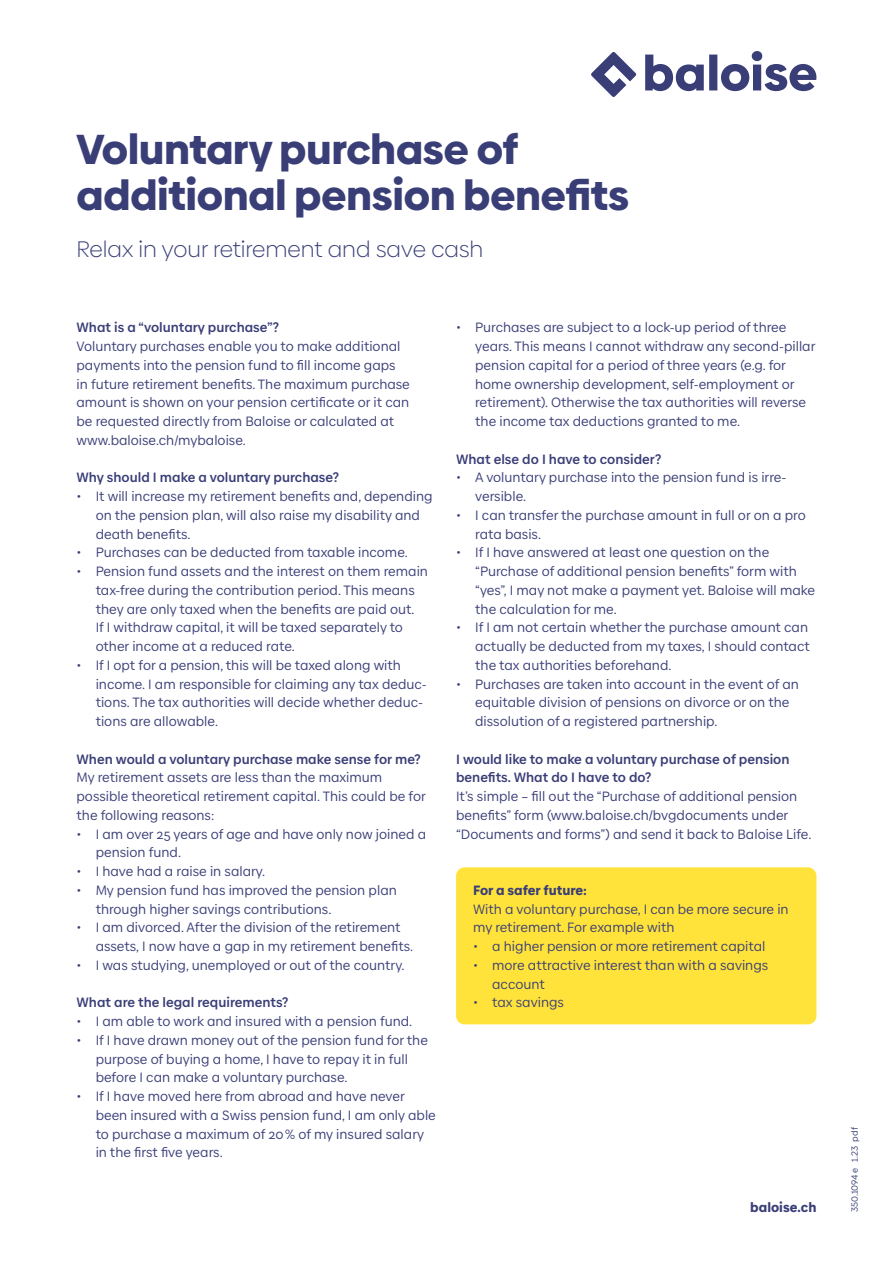
<style>
.page{position:relative;width:893px;height:1263px;background:#fff}
.page>*{position:absolute;margin:0;border:0;box-sizing:border-box;transform-origin:0 0}
.t1{font:900 42px/46.5px "Baloise Create Headline";color:#3a3e77}
.t2{font:300 22.5px "Baloise Create Headline";color:#3a3e77}
.t3{font:13.5px/18.8px "Baloise Create Text";color:#3a3e77}
.t4{font:700 13.5px/18.8px "Baloise Create Text";color:#3a3e77}
.t5{font:900 13.5px "Baloise Create Text";color:#3a3e77}
.t6{font:9px "Baloise Create Text";color:#3a3e77}
</style>
<div class="page">
<div style="left:456px;top:867px;width:360px;height:157px;background:#ffe33b;border-radius:9px"></div>
<svg style="left:591px;top:51px;width:225px;height:46px"></svg>
<h1 class="t1" style="left:77px;top:122px;width:554px">Voluntary purchase of additional pension benefits</h1>
<h2 class="t2" style="left:77px;top:235px;width:408px">Relax in your retirement and save cash</h2>
<p class="t4" style="left:77px;top:318px;width:204px">What is a “voluntary purchase”?</p>
<p class="t3" style="left:77px;top:337px;width:335px">Voluntary purchases enable you to make additional payments into the pension fund to fill income gaps in future retirement benefits. The maximum purchase amount is shown on your pension certificate or it can be requested directly from Baloise or calculated at www.baloise.ch/mybaloise.</p>
<p class="t4" style="left:77px;top:468px;width:264px">Why should I make a voluntary purchase?</p>
<p class="t3" style="left:96px;top:487px;width:338px;text-indent:-19px">• It will increase my retirement benefits and, depending on the pension plan, will also raise my disability and death benefits.</p>
<p class="t3" style="left:77px;top:543px;width:333px">• Purchases can be deducted from taxable income.</p>
<p class="t3" style="left:96px;top:562px;width:334px;text-indent:-19px">• Pension fund assets and the interest on them remain tax-free during the contribution period. This means they are only taxed when the benefits are paid out.<br>If I withdraw capital, it will be taxed separately to other income at a reduced rate.</p>
<p class="t3" style="left:96px;top:656px;width:333px;text-indent:-19px">• If I opt for a pension, this will be taxed along with income. I am responsible for claiming any tax deduc&shy;tions. The tax authorities will decide whether deduc&shy;tions are allowable.</p>
<p class="t4" style="left:77px;top:749px;width:346px">When would a voluntary purchase make sense for me?</p>
<p class="t3" style="left:77px;top:768px;width:351px">My retirement assets are less than the maximum possible theoretical retirement capital. This could be for the following reasons:</p>
<p class="t3" style="left:96px;top:824px;width:332px;text-indent:-19px">• I am over 25 years of age and have only now joined a pension fund.</p>
<p class="t3" style="left:77px;top:862px;width:190px">• I have had a raise in salary.</p>
<p class="t3" style="left:96px;top:881px;width:303px;text-indent:-19px">• My pension fund has improved the pension plan through higher savings contributions.</p>
<p class="t3" style="left:96px;top:918px;width:319px;text-indent:-19px">• I am divorced. After the division of the retirement assets, I now have a gap in my retirement benefits.</p>
<p class="t3" style="left:77px;top:956px;width:330px">• I was studying, unemployed or out of the country.</p>
<p class="t4" style="left:77px;top:993px;width:213px">What are the legal requirements?</p>
<p class="t3" style="left:77px;top:1012px;width:337px">• I am able to work and insured with a pension fund.</p>
<p class="t3" style="left:96px;top:1031px;width:334px;text-indent:-19px">• If I have drawn money out of the pension fund for the purpose of buying a home, I have to repay it in full before I can make a voluntary purchase.</p>
<p class="t3" style="left:96px;top:1087px;width:342px;text-indent:-19px">• If I have moved here from abroad and have never been insured with a Swiss pension fund, I am only able to purchase a maximum of 20% of my insured salary in the first five years.</p>
<p class="t3" style="left:475px;top:318px;width:342px;text-indent:-19px">• Purchases are subject to a lock-up period of three years. This means I cannot withdraw any second-pillar pension capital for a period of three years (e.g. for home ownership development, self-employment or retirement). Otherwise the tax authorities will reverse the income tax deductions granted to me.</p>
<p class="t4" style="left:456px;top:449px;width:207px">What else do I have to consider?</p>
<p class="t3" style="left:475px;top:468px;width:311px;text-indent:-19px">• A voluntary purchase into the pension fund is irre&shy;versible.</p>
<p class="t3" style="left:475px;top:506px;width:332px;text-indent:-19px">• I can transfer the purchase amount in full or on a pro rata basis.</p>
<p class="t3" style="left:475px;top:543px;width:341px;text-indent:-19px">• If I have answered at least one question on the “Purchase of additional pension benefits” form with “yes”, I may not make a payment yet. Baloise will make the calculation for me.</p>
<p class="t3" style="left:475px;top:618px;width:336px;text-indent:-19px">• If I am not certain whether the purchase amount can actually be deducted from my taxes, I should contact the tax authorities beforehand.</p>
<p class="t3" style="left:475px;top:674px;width:325px;text-indent:-19px">• Purchases are taken into account in the event of an equitable division of pensions on divorce or on the dissolution of a registered partnership.</p>
<p class="t4" style="left:456px;top:749px;width:335px">I would like to make a voluntary purchase of pension benefits. What do I have to do?</p>
<p class="t3" style="left:456px;top:787px;width:357px">It’s simple – fill out the “Purchase of additional pension benefits” form (www.baloise.ch/bvgdocuments under “Documents and forms”) and send it back to Baloise Life.</p>
<p class="t5" style="left:473px;top:881px;width:115px">For a safer future:</p>
<p class="t3" style="left:473px;top:899px;width:317px">With a voluntary purchase, I can be more secure in my retirement. For example with</p>
<p class="t3" style="left:473px;top:937px;width:294px">• a higher pension or more retirement capital</p>
<p class="t3" style="left:492px;top:956px;width:278px;text-indent:-19px">• more attractive interest than with a savings account</p>
<p class="t3" style="left:473px;top:993px;width:92px">• tax savings</p>
<p class="t5" style="left:750px;top:1198px;width:68px">baloise.ch</p>
<p class="t6" style="left:849px;top:1212px;width:86px;rotate:-90deg">350.1094e 1.23 pdf</p>
</div>
